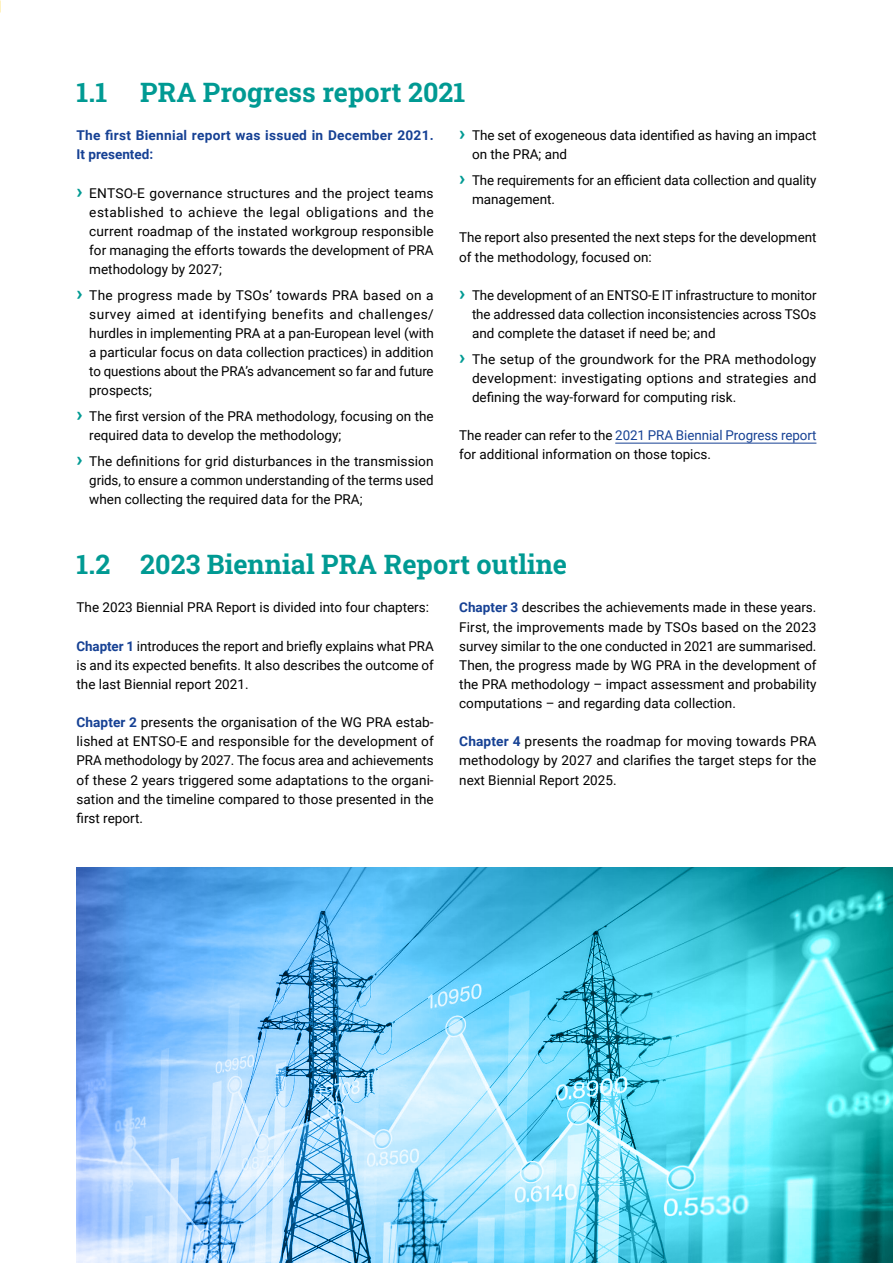
<style>
.page{position:relative;width:893px;height:1263px;background:#fff}
.page>*{position:absolute;margin:0;border:0;box-sizing:border-box;transform-origin:0 0}
.t1{font:27px "Roboto Slab";color:#009a93}
.t2{font:13.5px/19.2px "Roboto";color:#000;text-align:justify}
.t3{font:700 13.5px/19.2px "Roboto";letter-spacing:.02em;color:#164194}
.s1{font-weight:900;font-size:20.25px;color:#009a93}
.s2{color:#164194}
.s3{font-weight:700;color:#164194}
</style>
<div class="page">
<img style="left:77px;top:867px;width:816px;height:396px">
<hr style="left:615px;top:443px;width:201px;height:1px;background:#164194">
<h1 class="t1" style="left:77px;top:74px;width:390px">1.1 PRA Progress report 2021</h1>
<p class="t3" style="left:77px;top:125px;width:359px">The first Biennial report was issued in December 2021.<br>It presented:</p>
<p class="t2" style="left:89px;top:183px;width:346px;text-indent:-13px"><span class="s1">›</span> ENTSO-E governance structures and the project teams established to achieve the legal obligations and the current roadmap of the instated workgroup responsible for managing the efforts towards the development of PRA methodology by 2027;</p>
<p class="t2" style="left:89px;top:285px;width:346px;text-indent:-13px"><span class="s1">›</span> The progress made by TSOs’ towards PRA based on a survey aimed at identifying benefits and challenges/ hurdles in implementing PRA at a pan-European level (with a particular focus on data collection practices) in addition to questions about the PRA’s advancement so far and future prospects;</p>
<p class="t2" style="left:89px;top:406px;width:346px;text-indent:-13px"><span class="s1">›</span> The first version of the PRA methodology, focusing on the required data to develop the methodology;</p>
<p class="t2" style="left:89px;top:451px;width:346px;text-indent:-13px"><span class="s1">›</span> The definitions for grid disturbances in the transmission grids, to ensure a common understanding of the terms used when collecting the required data for the PRA;</p>
<p class="t2" style="left:472px;top:125px;width:346px;text-indent:-13px"><span class="s1">›</span> The set of exogeneous data identified as having an impact on the PRA; and</p>
<p class="t2" style="left:472px;top:170px;width:346px;text-indent:-13px"><span class="s1">›</span> The requirements for an efficient data collection and quality management.</p>
<p class="t2" style="left:459px;top:227px;width:359px">The report also presented the next steps for the development of the methodology, focused on:</p>
<p class="t2" style="left:472px;top:285px;width:346px;text-indent:-13px"><span class="s1">›</span> The development of an ENTSO-E IT infrastructure to monitor the addressed data collection inconsistencies across TSOs and complete the dataset if need be; and</p>
<p class="t2" style="left:472px;top:349px;width:346px;text-indent:-13px"><span class="s1">›</span> The setup of the groundwork for the PRA methodology development: investigating options and strategies and defining the way-forward for computing risk.</p>
<p class="t2" style="left:459px;top:425px;width:359px">The reader can refer to the <span class="s2">2021 PRA Biennial Progress report </span>for additional information on those topics.</p>
<h1 class="t1" style="left:77px;top:546px;width:492px">1.2 2023 Biennial PRA Report outline</h1>
<p class="t2" style="left:77px;top:597px;width:354px">The 2023 Biennial PRA Report is divided into four chapters:</p>
<p class="t2" style="left:77px;top:636px;width:359px"><span class="s3">Chapter 1</span> introduces the report and briefly explains what PRA is and its expected benefits. It also describes the outcome of the last Biennial report 2021.</p>
<p class="t2" style="left:77px;top:712px;width:359px"><span class="s3">Chapter 2</span> presents the organisation of the WG PRA estab&shy;lished at ENTSO-E and responsible for the development of PRA methodology by 2027. The focus area and achievements of these 2 years triggered some adaptations to the organi&shy;sation and the timeline compared to those presented in the first report.</p>
<p class="t2" style="left:459px;top:597px;width:359px"><span class="s3">Chapter 3</span> describes the achievements made in these years.<br>First, the improvements made by TSOs based on the 2023 survey similar to the one conducted in 2021 are summarised.<br>Then, the progress made by WG PRA in the development of the PRA methodology – impact assessment and probability computations – and regarding data collection.</p>
<p class="t2" style="left:459px;top:731px;width:359px"><span class="s3">Chapter 4</span> presents the roadmap for moving towards PRA methodology by 2027 and clarifies the target steps for the next Biennial Report 2025.</p>
</div>
